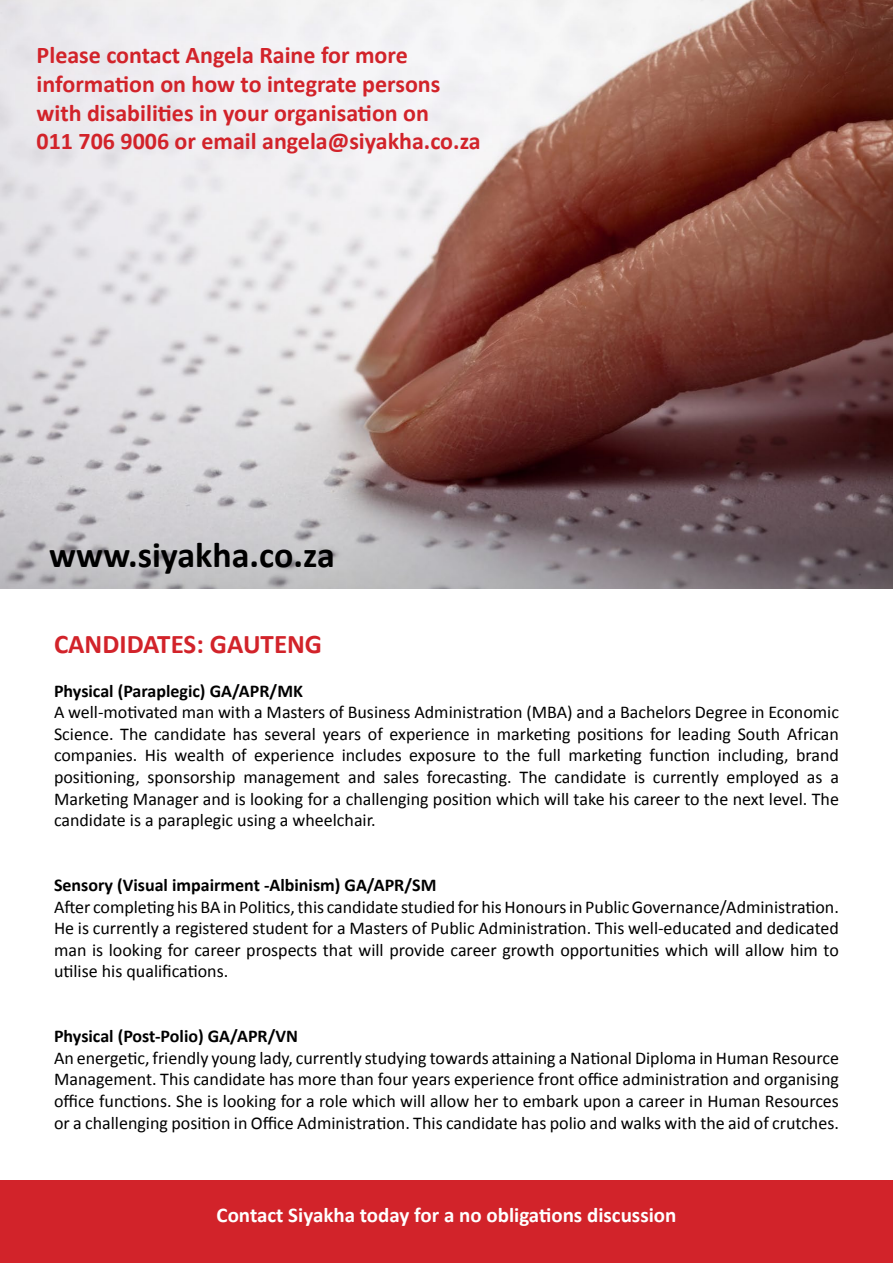
<style>
.page{position:relative;width:893px;height:1263px;background:#fff}
.page>*{position:absolute;margin:0;border:0;box-sizing:border-box;transform-origin:0 0}
.t1{font:700 36px "Calibri";color:#000}
.t2{font:700 27px "Calibri";color:#d2232a}
.t3{font:700 24px/28.8px "Calibri";color:#d2232a}
.t4{font:700 21px "Calibri";color:#fff}
.t5{font:18px/21.6px "Calibri";color:#000;text-align:justify}
.t6{font:700 18px "Calibri";color:#000}
</style>
<div class="page">
<img style="left:0;top:0;width:893px;height:589px">
<div style="left:0;top:1180px;width:893px;height:83px;background:#d2232a"></div>
<h3 class="t3" style="left:37px;top:41px;width:446px">Please contact Angela Raine for more information on how to integrate persons with disabilities in your organisation on<br>011 706 9006 or email angela@siyakha.co.za</h3>
<h1 class="t1" style="left:49px;top:532px;width:287px">www.siyakha.co.za</h1>
<h2 class="t2" style="left:54px;top:627px;width:104px">CAN DIDATES</h2>
<h2 class="t2" style="left:196px;top:627px;width:31px">: GAUTENG</h2>
<p class="t6" style="left:54px;top:679px;width:250px">Physical (Paraplegic) GA/APR/MK</p>
<p class="t5" style="left:54px;top:701px;width:786px">A well-motivated man with a Masters of Business Administration (MBA) and a Bachelors Degree in Economic Science. The candidate has several years of experience in marketing positions for leading South African companies. His wealth of experience includes exposure to the full marketing function including, brand positioning, sponsorship management and sales forecasting. The candidate is currently employed as a Marketing Manager and is looking for a challenging position which will take his career to the next level. The candidate is a paraplegic using a wheelchair.</p>
<p class="t6" style="left:54px;top:873px;width:384px">Sensory (Visual impairment -Albinism) GA/APR/SM</p>
<p class="t5" style="left:54px;top:896px;width:786px">After completing his BA in Politics, this candidate studied for his Honours in Public Governance/Administration.<br>He is currently a registered student for a Masters of Public Administration. This well-educated and dedicated man is looking for career prospects that will provide career growth opportunities which will allow him to utilise his qualifications.</p>
<p class="t6" style="left:54px;top:1025px;width:245px">Physical (Post-Polio) GA/APR/VN</p>
<p class="t5" style="left:54px;top:1047px;width:786px">An energetic, friendly young lady, currently studying towards attaining a National Diploma in Human Resource Management. This candidate has more than four years experience front office administration and organising office functions. She is looking for a role which will allow her to embark upon a career in Human Resources or a challenging position in Office Administration. This candidate has polio and walks with the aid of crutches.</p>
<p class="t4" style="left:217px;top:1201px;width:461px">Contact Siyakha today for a no obligations discussion</p>
</div>
